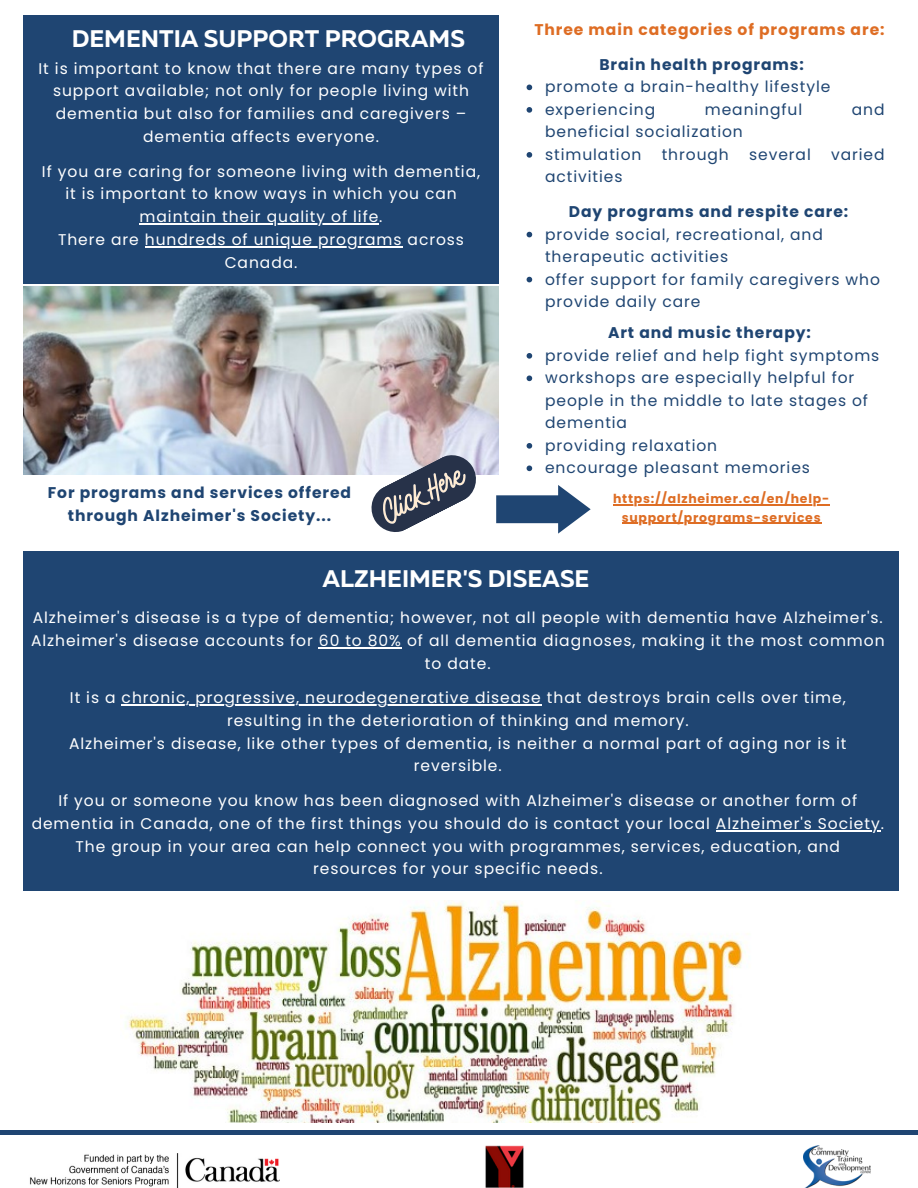
<style>
.page{position:relative;width:918px;height:1188px;background:#fff}
.page>*{position:absolute;margin:0;border:0;box-sizing:border-box;transform-origin:0 0}
.t1{font:700 24px "Muller";color:#fff}
.t2{font:15.45px/22.8px "Poppins";letter-spacing:.06em;color:#fff;text-align:center}
.t3{font:15.45px/22.5px "Poppins";letter-spacing:.06em;color:#1f4572}
.t4{font:700 15.45px/22.5px "Poppins";letter-spacing:.06em;color:#1f4572;text-align:center}
.t5{font:700 15.45px "Poppins";letter-spacing:.06em;color:#de6d24}
.t6{font:700 12.45px/18.8px "Poppins";letter-spacing:.06em;color:#de6d24;text-align:center}
</style>
<div class="page">
<img style="left:804px;top:1146px;width:66px;height:42px">
<img style="left:485px;top:1145px;width:39px;height:43px">
<img style="left:30px;top:1154px;width:249px;height:34px">
<hr style="left:0;top:1131px;width:918px;height:4px;background:#1f4572">
<div style="left:24px;top:15px;width:475px;height:268px;background:#1f4572"></div>
<img style="left:24px;top:287px;width:474px;height:188px">
<svg style="left:362px;top:446px;width:124px;height:86px"></svg>
<svg style="left:496px;top:485px;width:95px;height:48px"></svg>
<img style="left:125px;top:901px;width:623px;height:221px">
<hr style="left:140px;top:223px;width:239px;height:2px;background:#fff">
<hr style="left:145px;top:246px;width:258px;height:1px;background:#fff">
<svg style="left:527px;top:85px;width:5px;height:5px"></svg>
<svg style="left:527px;top:107px;width:5px;height:6px"></svg>
<svg style="left:527px;top:152px;width:5px;height:6px"></svg>
<svg style="left:527px;top:232px;width:5px;height:5px"></svg>
<svg style="left:527px;top:277px;width:5px;height:5px"></svg>
<svg style="left:527px;top:353px;width:5px;height:6px"></svg>
<svg style="left:527px;top:376px;width:5px;height:5px"></svg>
<svg style="left:527px;top:443px;width:5px;height:6px"></svg>
<svg style="left:527px;top:466px;width:5px;height:5px"></svg>
<hr style="left:613px;top:504px;width:217px;height:1px;background:#de6d24">
<hr style="left:622px;top:523px;width:199px;height:1px;background:#de6d24">
<div style="left:24px;top:551px;width:875px;height:339px;background:#1f4572"></div>
<hr style="left:319px;top:647px;width:83px;height:1px;background:#fff">
<hr style="left:122px;top:705px;width:420px;height:1px;background:#fff">
<hr style="left:716px;top:830px;width:165px;height:2px;background:#fff">
<p class="t1" style="left:72px;top:29px;width:395px">DEMENTIA SUPPORT PROGRAMS</p>
<p class="t2" style="left:39px;top:57px;width:447px">It is important to know that there are many types of support available; not only for people living with dementia but also for families and caregivers – dementia affects everyone.</p>
<p class="t2" style="left:42px;top:160px;width:440px">If you are caring for someone living with dementia, it is important to know ways in which you can maintain their quality of life.</p>
<p class="t2" style="left:58px;top:228px;width:407px">There are hundreds of unique programs across<br>Canada.</p>
<p class="t4" style="left:48px;top:482px;width:305px">For programs and services offered through Alzheimer's Society...</p>
<p class="t5" style="left:534px;top:19px;width:352px">Three main categories of programs are:</p>
<p class="t4" style="left:599px;top:53px;width:206px">Brain health programs:</p>
<p class="t3" style="left:545px;top:76px;width:287px">promote a brain-healthy lifestyle</p>
<p class="t3" style="left:545px;top:98px;width:112px">experiencing</p>
<p class="t3" style="left:705px;top:98px;width:99px">meaningful</p>
<p class="t3" style="left:852px;top:98px;width:34px">and</p>
<p class="t3" style="left:545px;top:121px;width:199px">beneficial socialization</p>
<p class="t3" style="left:545px;top:143px;width:98px">stimulation</p>
<p class="t3" style="left:662px;top:143px;width:69px">through</p>
<p class="t3" style="left:749px;top:143px;width:63px">several</p>
<p class="t3" style="left:831px;top:143px;width:55px">varied</p>
<p class="t3" style="left:545px;top:166px;width:79px">activities</p>
<p class="t4" style="left:569px;top:200px;width:281px">Day programs and respite care:</p>
<p class="t3" style="left:545px;top:223px;width:279px">provide social, recreational, and therapeutic activities</p>
<p class="t3" style="left:545px;top:268px;width:336px">offer support for family caregivers who provide daily care</p>
<p class="t4" style="left:608px;top:322px;width:204px">Art and music therapy:</p>
<p class="t3" style="left:545px;top:344px;width:336px">provide relief and help fight symptoms</p>
<p class="t3" style="left:545px;top:367px;width:324px">workshops are especially helpful for people in the middle to late stages of dementia</p>
<p class="t3" style="left:545px;top:434px;width:174px">providing relaxation</p>
<p class="t3" style="left:545px;top:457px;width:266px">encourage pleasant memories</p>
<p class="t6" style="left:613px;top:489px;width:218px">https://alzheimer.ca/en/help&shy;support/programs-services</p>
<p class="t1" style="left:323px;top:568px;width:268px">ALZHEIMER'S DISEASE</p>
<p class="t2" style="left:31px;top:606px;width:855px">Alzheimer's disease is a type of dementia; however, not all people with dementia have Alzheimer's.<br>Alzheimer's disease accounts for 60 to 80% of all dementia diagnoses, making it the most common to date.</p>
<p class="t2" style="left:70px;top:686px;width:777px">It is a chronic, progressive, neurodegenerative disease that destroys brain cells over time, resulting in the deterioration of thinking and memory.</p>
<p class="t2" style="left:69px;top:732px;width:779px">Alzheimer's disease, like other types of dementia, is neither a normal part of aging nor is it reversible.</p>
<p class="t2" style="left:32px;top:789px;width:854px">If you or someone you know has been diagnosed with Alzheimer's disease or another form of dementia in Canada, one of the first things you should do is contact your local Alzheimer's Society.<br>The group in your area can help connect you with programmes, services, education, and<br>resources for your specific needs.</p>
</div>
